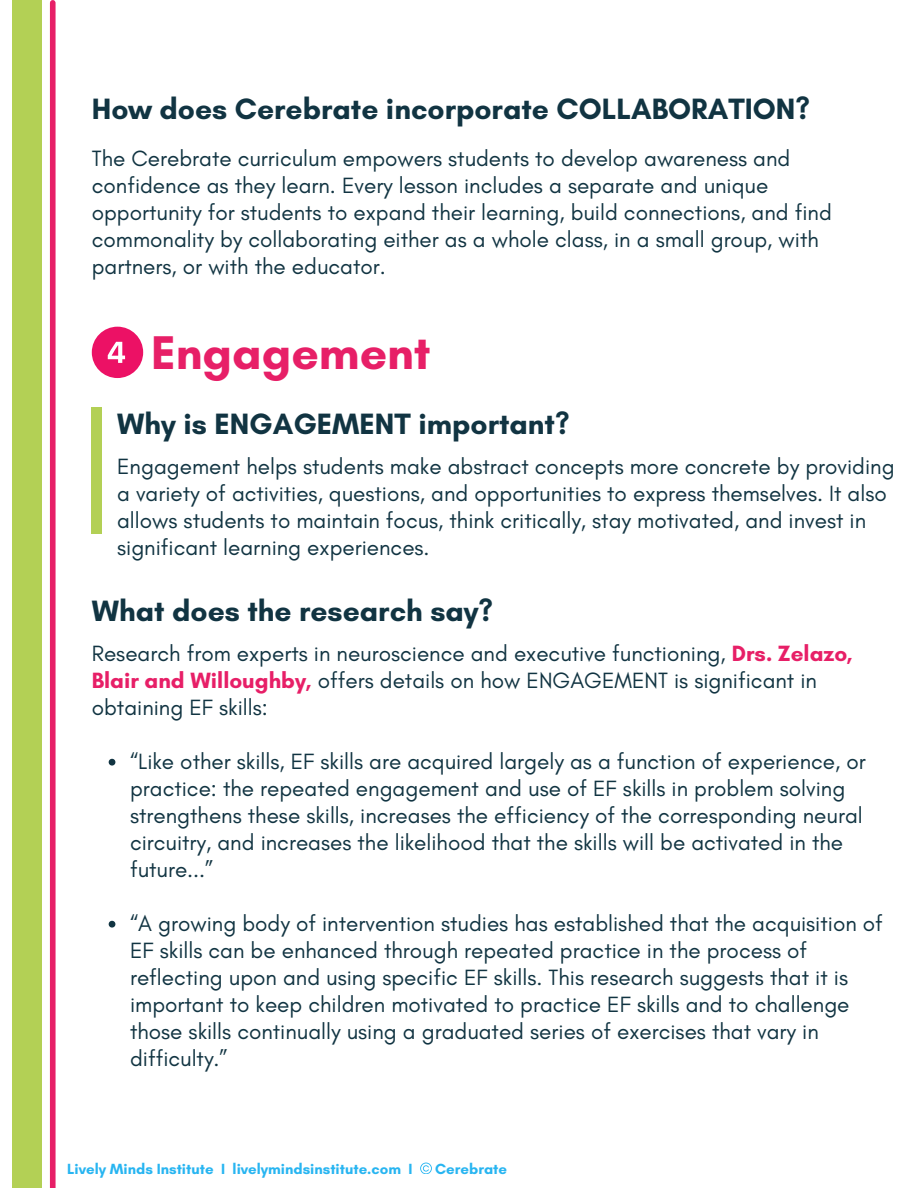
<style>
.page{position:relative;width:918px;height:1188px;background:#fff}
.page>*{position:absolute;margin:0;border:0;box-sizing:border-box;transform-origin:0 0}
.t1{font:700 48.15px "Glacial Indifference";color:#e71f67}
.t2{font:700 30px "Glacial Indifference";color:#113442}
.t3{font:22.5px/27px "Glacial Indifference";color:#113442}
.t4{font:700 15px "Glacial Indifference";color:#28b5f1}
.s1{font-weight:700;color:#e71f67}
</style>
<div class="page">
<div style="left:12px;top:0;width:30px;height:1188px;background:#b3d055"></div>
<div style="left:50px;top:3px;width:6px;height:1185px;background:#e71f67"></div>
<svg style="left:420px;top:1163px;width:11px;height:11px"></svg>
<svg style="left:109px;top:759px;width:6px;height:7px"></svg>
<svg style="left:109px;top:921px;width:6px;height:7px"></svg>
<svg style="left:92px;top:327px;width:51px;height:51px"></svg>
<div style="left:92px;top:407px;width:10px;height:127px;background:#b3d055"></div>
<p class="t2" style="left:92px;top:90px;width:720px">How does Cerebrate incorporate COLLABORATION?</p>
<h2 class="t3" style="left:92px;top:145px;width:742px">The Cerebrate curriculum empowers students to develop awareness and confidence as they learn. Every lesson includes a separate and unique opportunity for students to expand their learning, build connections, and find commonality by collaborating either as a whole class, in a small group, with partners, or with the educator.</h2>
<h3 class="t1" style="left:151px;top:323px;width:281px">Engagement</h3>
<h3 class="t2" style="left:117px;top:406px;width:454px">Why is ENGAGEMENT important?</h3>
<h2 class="t3" style="left:117px;top:453px;width:779px">Engagement helps students make abstract concepts more concrete by providing a variety of activities, questions, and opportunities to express themselves. It also allows students to maintain focus, think critically, stay motivated, and invest in significant learning experiences.</h2>
<p class="t2" style="left:92px;top:593px;width:403px">What does the research say?</p>
<h3 class="t3" style="left:92px;top:640px;width:763px">Research from experts in neuroscience and executive functioning, <span class="s1">Drs. Zelazo,<br>Blair and Willoughby,</span> offers details on how ENGAGEMENT is significant in obtaining EF skills:</h3>
<p class="t3" style="left:130px;top:748px;width:737px">“Like other skills, EF skills are acquired largely as a function of experience, or practice: the repeated engagement and use of EF skills in problem solving strengthens these skills, increases the efficiency of the corresponding neural circuitry, and increases the likelihood that the skills will be activated in the future...”</p>
<h1 class="t3" style="left:130px;top:910px;width:754px">“A growing body of intervention studies has established that the acquisition of EF skills can be enhanced through repeated practice in the process of reflecting upon and using specific EF skills. This research suggests that it is important to keep children motivated to practice EF skills and to challenge those skills continually using a graduated series of exercises that vary in difficulty.”</h1>
<h2 class="t4" style="left:67px;top:1160px;width:347px">Lively Minds Institute I livelymindsinstitute.com I</h2>
<h2 class="t4" style="left:435px;top:1160px;width:73px">Cerebrate</h2>
</div>
